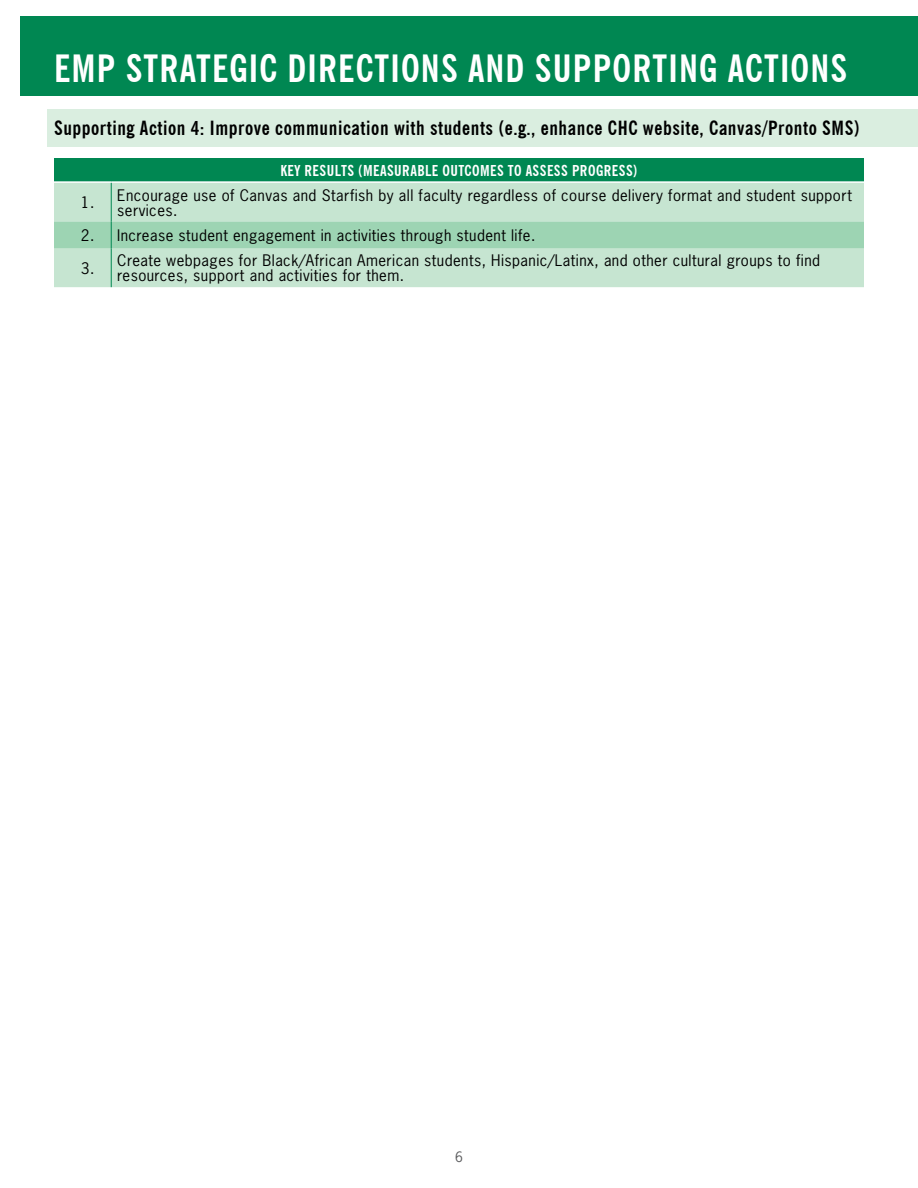
<style>
.page{position:relative;width:918px;height:1188px;background:#fff}
.page>*{position:absolute;margin:0;border:0;box-sizing:border-box;transform-origin:0 0}
.t1{font:700 condensed 37.5px "News Gothic BT";letter-spacing:.03em;color:#fff}
.t2{font:700 condensed 19.5px "News Gothic BT";letter-spacing:.03em;color:#000}
.t3{font:15px/15px "News Gothic Std";letter-spacing:.03em;color:#000}
.t4{font:700 condensed 15px "News Gothic BT";letter-spacing:.03em;color:#fff}
.t5{font:13.5px "News Gothic Std";color:#58595b}
</style>
<div class="page">
<div style="left:21px;top:16px;width:897px;height:79px;background:#008752"></div>
<div style="left:47px;top:109px;width:871px;height:37px;background:#daeee0"></div>
<div style="left:54px;top:159px;width:810px;height:23px;background:#008752"></div>
<div style="left:54px;top:183px;width:810px;height:104px;background:#c6e5d1"></div>
<hr style="left:54px;top:181px;width:57px;height:2px;background:#fff">
<hr style="left:111px;top:181px;width:753px;height:2px;background:#fff">
<hr style="left:111px;top:183px;width:1px;height:39px;background:#008752">
<div style="left:54px;top:222px;width:810px;height:27px;background:#9dd4b3"></div>
<hr style="left:111px;top:249px;width:1px;height:38px;background:#008752">
<h1 class="t1" style="left:54px;top:46px;width:795px">EMP STRATEGIC DIRECTIONS AND SUPPORTING ACTIONS</h1>
<h2 class="t2" style="left:54px;top:116px;width:807px">Supporting Action 4: Improve communication with students (e.g., enhance CHC website, Canvas/Pronto SMS)</h2>
<p class="t4" style="left:280px;top:162px;width:359px">KEY RESULTS (MEASURABLE OUTCOMES TO ASSESS PROGRESS)</p>
<p class="t3" style="left:81px;top:195px;width:15px">1.</p>
<p class="t3" style="left:117px;top:187px;width:736px">Encourage use of Canvas and Starfish by all faculty regardless of course delivery format and student support services.</p>
<p class="t3" style="left:81px;top:219px;width:456px;line-height:32.8px">2. Increase student engagement in activities through student life.<br>3.</p>
<p class="t3" style="left:117px;top:253px;width:704px">Create webpages for Black/African American students, Hispanic/Latinx, and other cultural groups to find resources, support and activities for them.</p>
<p class="t5" style="left:455px;top:1148px;width:9px">6</p>
</div>
